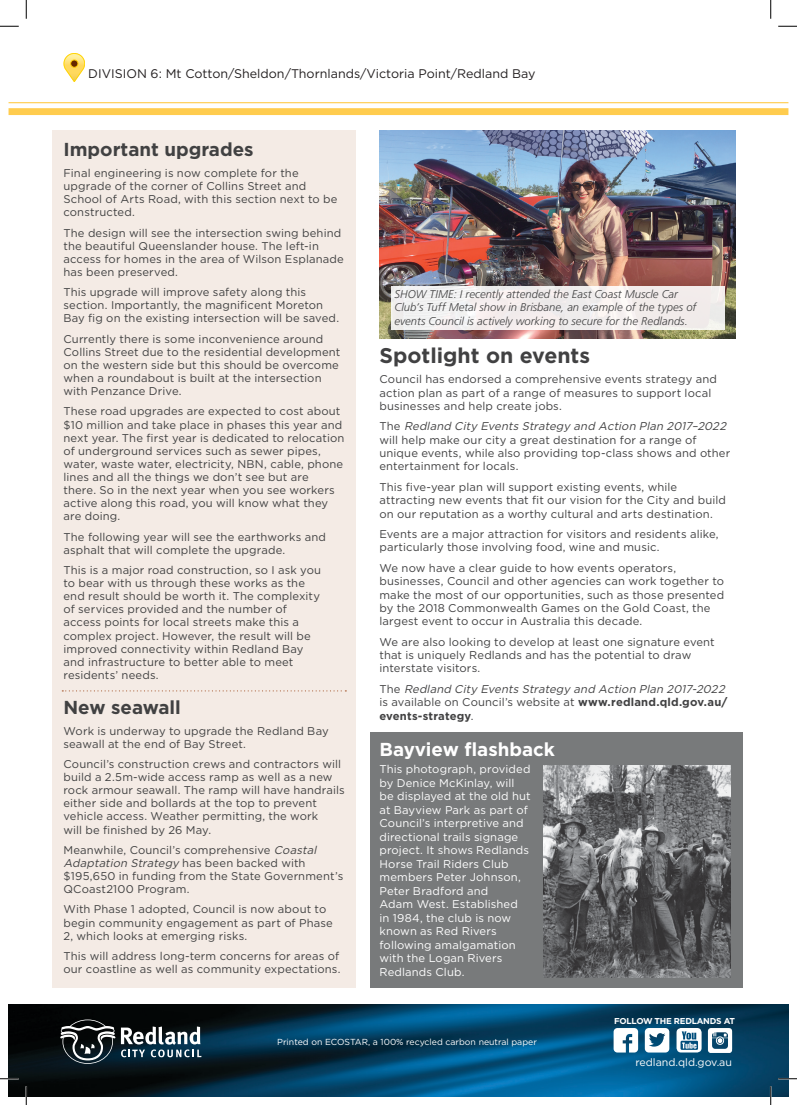
<style>
.page{position:relative;width:797px;height:1105px;background:#fff}
.page>*{position:absolute;margin:0;border:0;box-sizing:border-box;transform-origin:0 0}
.Division_Header{font:700 21.25px "Gotham";color:#414142}
.Division_Header-2{font:700 18.75px "Gotham";color:#414142}
.Division_Header-3{font:700 18.75px "Gotham";color:#fff}
.Division_heading_for{font:12.5px "Gotham";color:#231f20}
.Body_Copy{font:11.25px/13.1px "Gotham";letter-spacing:.01em;color:#414142}
.Body_Copy-2{font:11.25px/13.5px "Gotham";letter-spacing:.01em;color:#fff}
.Photo_caption{font:italic 300 11.25px/13.5px "Frutiger LT";color:#414142}
.Body_Copy-3{font:italic 11.25px/13.5px "Gotham";color:#414142;text-align:justify}
.t1{font:10.62px "Gotham";color:#fff}
.t2{font:8.75px "Gotham";color:#fff}
.t3{font:700 8.5px "Gotham";letter-spacing:-.03em;color:#fff}
.s1{font-style:italic}
.s2{font-style:normal}
.s3{font-weight:700;font-style:normal}
</style>
<div class="page">
<img style="left:9px;top:1005px;width:779px;height:91px">
<svg style="left:121px;top:1026px;width:80px;height:31px"></svg>
<svg style="left:60px;top:1019px;width:55px;height:45px;background:#3d4448"></svg>
<svg style="left:613px;top:1028px;width:25px;height:24px"></svg>
<svg style="left:645px;top:1028px;width:24px;height:24px"></svg>
<img style="left:705px;top:1026px;width:30px;height:30px">
<div style="left:676px;top:1028px;width:25px;height:24px;background:#fff;border-radius:5px"></div>
<img style="left:680px;top:1031px;width:20px;height:21px">
<div style="left:371px;top:733px;width:372px;height:255px;background:#787a7b"></div>
<div style="left:9px;top:108px;width:779px;height:7px;background:#ffcc4e"></div>
<hr style="left:9px;top:102px;width:779px;height:1px;background:#ffcc4e">
<svg style="left:64px;top:53px;width:21px;height:29px"></svg>
<div style="left:71px;top:60px;width:7px;height:7px;border:1px solid #ffcb04;border-radius:50%"></div>
<div style="left:53px;top:131px;width:303px;height:857px;background:#f4ebe5"></div>
<img style="left:379px;top:131px;width:356px;height:207px">
<img style="left:544px;top:765px;width:186px;height:213px">
<div style="left:391px;top:286px;width:333px;height:43px;background:#f2eded"></div>
<svg style="left:62px;top:690px;width:284px;height:1px"></svg>
<svg style="left:0;top:25px;width:19px;height:2px"></svg>
<svg style="left:778px;top:25px;width:19px;height:2px"></svg>
<svg style="left:0;top:1078px;width:19px;height:1px"></svg>
<svg style="left:778px;top:1078px;width:19px;height:1px"></svg>
<svg style="left:25px;top:0;width:2px;height:19px"></svg>
<svg style="left:25px;top:1086px;width:2px;height:19px"></svg>
<svg style="left:770px;top:0;width:1px;height:19px"></svg>
<svg style="left:770px;top:1086px;width:1px;height:19px"></svg>
<p class="Division_heading_for" style="left:88px;top:66px;width:449px">DIVISION 6: Mt Cotton/Sheldon/Thornlands/Victoria Point/Redland Bay</p>
<p class="Division_Header-2" style="left:63px;top:137px;width:192px">Important upgrades</p>
<p class="Body_Copy" style="left:63px;top:166px;width:275px">Final engineering is now complete for the upgrade of the corner of Collins Street and School of Arts Road, with this section next to be constructed.</p>
<p class="Body_Copy" style="left:63px;top:226px;width:282px">The design will see the intersection swing behind the beautiful Queenslander house. The left-in access for homes in the area of Wilson Esplanade has been preserved.</p>
<p class="Body_Copy" style="left:63px;top:285px;width:277px">This upgrade will improve safety along this section. Importantly, the magnificent Moreton<br>Bay fig on the existing intersection will be saved.</p>
<p class="Body_Copy" style="left:63px;top:332px;width:278px">Currently there is some inconvenience around Collins Street due to the residential development on the western side but this should be overcome when a roundabout is built at the intersection with Penzance Drive.</p>
<p class="Body_Copy" style="left:63px;top:405px;width:282px">These road upgrades are expected to cost about $10 million and take place in phases this year and next year. The first year is dedicated to relocation of underground services such as sewer pipes, water, waste water, electricity, NBN, cable, phone lines and all the things we don’t see but are<br>there. So in the next year when you see workers active along this road, you will know what they are doing.</p>
<p class="Body_Copy" style="left:63px;top:530px;width:264px">The following year will see the earthworks and asphalt that will complete the upgrade.</p>
<p class="Body_Copy" style="left:63px;top:563px;width:259px">This is a major road construction, so I ask you to bear with us through these works as the end result should be worth it. The complexity of services provided and the number of access points for local streets make this a complex project. However, the result will be improved connectivity within Redland Bay and infrastructure to better able to meet residents’ needs.</p>
<p class="Division_Header-2" style="left:63px;top:695px;width:119px">New seawall</p>
<p class="Body_Copy" style="left:63px;top:724px;width:267px">Work is underway to upgrade the Redland Bay seawall at the end of Bay Street.</p>
<p class="Body_Copy" style="left:63px;top:757px;width:283px">Council’s construction crews and contractors will build a 2.5m-wide access ramp as well as a new rock armour seawall. The ramp will have handrails either side and bollards at the top to prevent vehicle access. Weather permitting, the work<br>will be finished by 26 May.</p>
<p class="Body_Copy" style="left:63px;top:843px;width:281px">Meanwhile, Council’s comprehensive <span class="s1">Coastal Adaptation Strategy</span> h a s b e e n b a c k e d w i t h $195,650 in funding from the State Government’s QCoast2100 Program.</p>
<p class="Body_Copy" style="left:63px;top:903px;width:271px">With Phase 1 adopted, Council is now about to begin community engagement as part of Phase<br>2, which looks at emerging risks.</p>
<p class="Body_Copy" style="left:63px;top:949px;width:278px;line-height:13.5px">This will address long-term concerns for areas of our coastline as well as community expectations.</p>
<p class="Photo_caption" style="left:394px;top:287px;width:303px">SHOW TIME: I recently attended the East Coast Muscle Car<br>Club’s Tuff Metal show in Brisbane, an example of the types of events Council is actively working to secure for the Redlands.</p>
<p class="Division_Header" style="left:379px;top:341px;width:212px">Spotlight on events</p>
<p class="Body_Copy" style="left:379px;top:372px;width:339px">Council has endorsed a comprehensive events strategy and action plan as part of a range of measures to support local businesses and help create jobs.</p>
<p class="Body_Copy" style="left:379px;top:419px;width:352px">T h e <span class="s1">Redland City Events Strategy and Action Plan 2017–2022 </span>will help make our city a great destination for a range of unique events, while also providing top-class shows and other entertainment for locals.</p>
<p class="Body_Copy" style="left:379px;top:480px;width:348px">This five-year plan will support existing events, while attracting new events that fit our vision for the City and build on our reputation as a worthy cultural and arts destination.</p>
<p class="Body_Copy" style="left:379px;top:527px;width:340px">Events are a major attraction for visitors and residents alike, particularly those involving food, wine and music.</p>
<p class="Body_Copy" style="left:379px;top:561px;width:346px">We now have a clear guide to how events operators, businesses, Council and other agencies can work together to make the most of our opportunities, such as those presented by the 2018 Commonwealth Games on the Gold Coast, the largest event to occur in Australia this decade.</p>
<p class="Body_Copy" style="left:379px;top:635px;width:337px">We are also looking to develop at least one signature event that is uniquely Redlands and has the potential to draw interstate visitors.</p>
<p class="Body_Copy-3" style="left:379px;top:682px;width:350px"><span class="s2">T h e</span> Redland City Events Strategy and Action Plan 2017-2022 <span class="s2">is available on Council’s website at</span> <span class="s3">www.redland.qld.gov.au/ events-strategy</span><span class="s2">.</span></p>
<p class="Division_Header-3" style="left:379px;top:737px;width:177px">Bayview flashback</p>
<p class="Body_Copy-2" style="left:379px;top:762px;width:153px">This photograph, provided by Denice McKinlay, will be displayed at the old hut at Bayview Park as part of<br>Council’s interpretive and directional trails signage project. It shows Redlands<br>Horse Trail Riders Club members Peter Johnson,<br>Peter Bradford and<br>Adam West. Established<br>in 1984, the club is now known as Red Rivers following amalgamation with the Logan Rivers<br>Redlands Club.</p>
<p class="t3" style="left:614px;top:1016px;width:122px">FOLLOW THE REDLANDS AT</p>
<p class="t2" style="left:277px;top:1036px;width:261px">Printed on ECOSTAR, a 100% recycled carbon neutral paper</p>
<p class="t1" style="left:635px;top:1055px;width:98px">redland.qld.gov.au</p>
</div>
